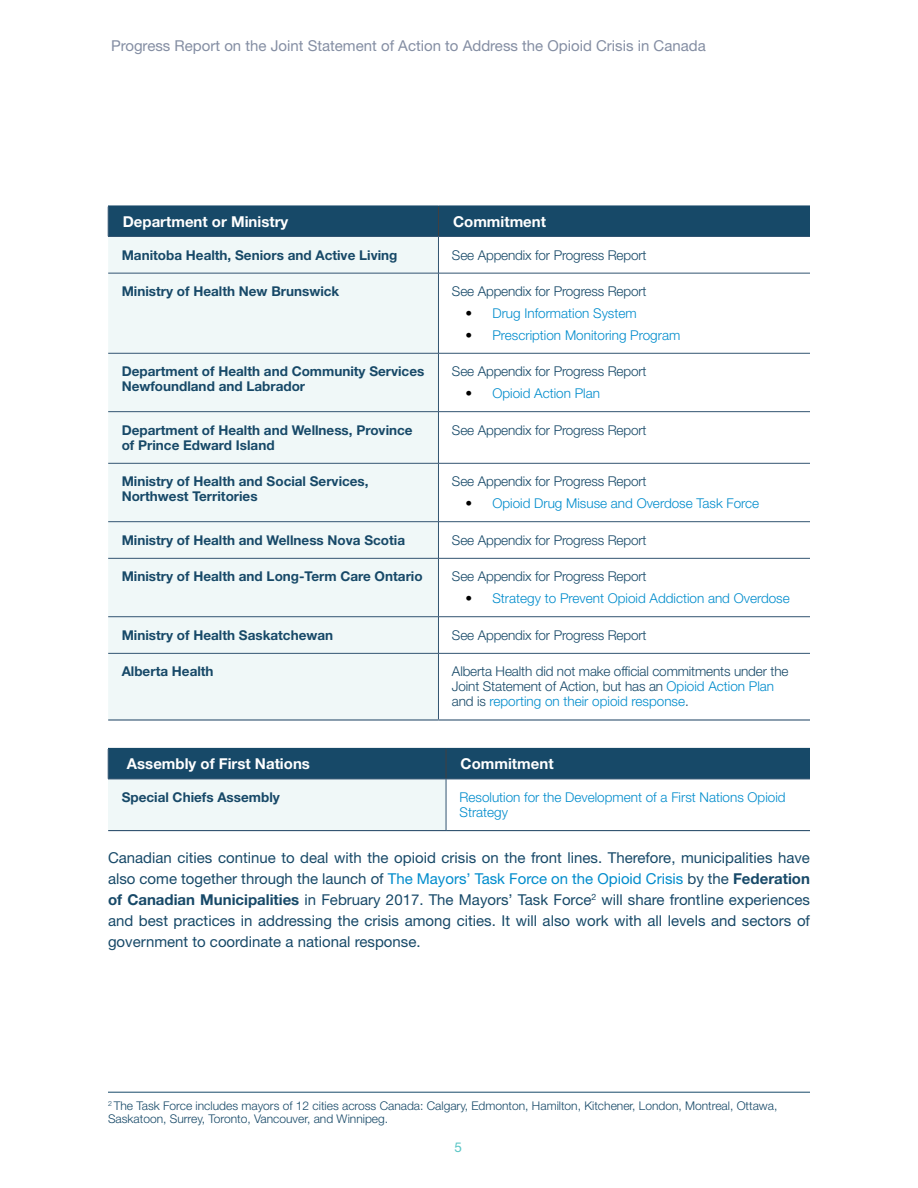
<style>
.page{position:relative;width:918px;height:1188px;background:#fff}
.page>*{position:absolute;margin:0;border:0;box-sizing:border-box;transform-origin:0 0}
.t1{font:15px/21px "Helvetica Neue LT Std";color:#174968;text-align:justify}
.t2{font:15px "Helvetica Neue LT Std";color:#848ea3}
.t3{font:700 15px "Helvetica Neue LT Std";color:#fff}
.t4{font:700 13.5px/15px "Helvetica Neue LT Std";color:#174968}
.t5{font:300 13.5px/15px "Helvetica Neue LT Std";letter-spacing:-.01em;color:#174968}
.t6{font:300 13.5px/15px "Helvetica Neue LT Std";color:#008ccc}
.t7{font:13.5px "Helvetica Neue LT Std";color:#59c5c5}
.t8{font:300 12px/13.5px "Helvetica Neue LT Std";color:#174968}
.s1{font-weight:100;color:#000}
.s2{color:#008ccc}
.s3{font-weight:700}
</style>
<div class="page">
<div style="left:108px;top:237px;width:330px;height:482px;background:#f0f8f8"></div>
<svg style="left:439px;top:272px;width:371px;height:381px"></svg>
<hr style="left:108px;top:205px;width:330px;height:2px;background:#174968">
<hr style="left:438px;top:205px;width:372px;height:2px;background:#174968">
<div style="left:108px;top:206px;width:702px;height:30px;background:#174968"></div>
<hr style="left:108px;top:236px;width:330px;height:1px;background:#325471">
<hr style="left:438px;top:236px;width:372px;height:1px;background:#325471">
<hr style="left:438px;top:237px;width:1px;height:36px;background:#325471">
<hr style="left:108px;top:273px;width:330px;height:1px;background:#325471">
<hr style="left:438px;top:273px;width:372px;height:1px;background:#325471">
<hr style="left:438px;top:273px;width:1px;height:80px;background:#325471">
<hr style="left:108px;top:353px;width:330px;height:1px;background:#325471">
<hr style="left:438px;top:353px;width:372px;height:1px;background:#325471">
<hr style="left:438px;top:353px;width:1px;height:58px;background:#325471">
<hr style="left:108px;top:411px;width:330px;height:1px;background:#325471">
<hr style="left:438px;top:411px;width:372px;height:1px;background:#325471">
<hr style="left:438px;top:412px;width:1px;height:51px;background:#325471">
<hr style="left:108px;top:463px;width:330px;height:1px;background:#325471">
<hr style="left:438px;top:463px;width:372px;height:1px;background:#325471">
<hr style="left:438px;top:463px;width:1px;height:59px;background:#325471">
<hr style="left:108px;top:521px;width:330px;height:1px;background:#325471">
<hr style="left:438px;top:521px;width:372px;height:1px;background:#325471">
<hr style="left:438px;top:522px;width:1px;height:36px;background:#325471">
<hr style="left:108px;top:558px;width:330px;height:1px;background:#325471">
<hr style="left:438px;top:558px;width:372px;height:1px;background:#325471">
<hr style="left:438px;top:559px;width:1px;height:58px;background:#325471">
<hr style="left:108px;top:616px;width:330px;height:1px;background:#325471">
<hr style="left:438px;top:616px;width:372px;height:1px;background:#325471">
<hr style="left:438px;top:617px;width:1px;height:36px;background:#325471">
<hr style="left:108px;top:653px;width:330px;height:1px;background:#325471">
<hr style="left:438px;top:653px;width:372px;height:1px;background:#325471">
<hr style="left:438px;top:654px;width:1px;height:65px;background:#325471">
<hr style="left:108px;top:719px;width:330px;height:2px;background:#325471">
<hr style="left:438px;top:719px;width:372px;height:2px;background:#325471">
<div style="left:109px;top:749px;width:701px;height:30px;background:#174968"></div>
<div style="left:108px;top:779px;width:338px;height:52px;background:#f0f8f8"></div>
<hr style="left:446px;top:749px;width:1px;height:30px;background:#414042">
<hr style="left:108px;top:748px;width:338px;height:1px;background:#174968">
<hr style="left:446px;top:748px;width:364px;height:1px;background:#174968">
<hr style="left:108px;top:749px;width:1px;height:30px;background:#325471">
<hr style="left:108px;top:779px;width:338px;height:1px;background:#325471">
<hr style="left:446px;top:779px;width:364px;height:1px;background:#325471">
<hr style="left:446px;top:779px;width:1px;height:51px;background:#325471">
<hr style="left:108px;top:830px;width:338px;height:1px;background:#325471">
<hr style="left:446px;top:830px;width:364px;height:1px;background:#325471">
<hr style="left:108px;top:1092px;width:702px;height:1px;background:#174968">
<p class="t2" style="left:111px;top:37px;width:596px">Progress Report on the Joint Statement of Action to Address the Opioid Crisis in Canada</p>
<p class="t3" style="left:123px;top:212px;width:167px">Department or Ministry</p>
<p class="t3" style="left:453px;top:212px;width:94px">Commitment</p>
<p class="t4" style="left:122px;top:247px;width:277px">Manitoba Health, Seniors and Active Living</p>
<p class="t5" style="left:452px;top:247px;width:196px">See Appendix for Progress Report</p>
<p class="t4" style="left:122px;top:284px;width:219px">Ministry of Health New Brunswick</p>
<p class="t5" style="left:452px;top:284px;width:196px">See Appendix for Progress Report</p>
<p class="t6" style="left:465px;top:305px;width:173px"><span class="s1">•</span> Drug Information System</p>
<p class="t6" style="left:465px;top:327px;width:216px"><span class="s1">•</span> Prescription Monitoring Program</p>
<p class="t4" style="left:122px;top:364px;width:304px">Department of Health and Community Services<br>Newfoundland and Labrador</p>
<p class="t5" style="left:452px;top:364px;width:196px">See Appendix for Progress Report</p>
<p class="t6" style="left:465px;top:386px;width:136px"><span class="s1">•</span> Opioid Action Plan</p>
<p class="t4" style="left:122px;top:422px;width:292px">Department of Health and Wellness, Province of Prince Edward Island</p>
<p class="t5" style="left:452px;top:422px;width:196px">See Appendix for Progress Report</p>
<p class="t4" style="left:122px;top:474px;width:248px">Ministry of Health and Social Services,<br>Northwest Territories</p>
<p class="t5" style="left:452px;top:474px;width:196px">See Appendix for Progress Report</p>
<p class="t6" style="left:465px;top:496px;width:295px"><span class="s1">•</span> Opioid Drug Misuse and Overdose Task Force</p>
<p class="t4" style="left:122px;top:532px;width:285px">Ministry of Health and Wellness Nova Scotia</p>
<p class="t5" style="left:452px;top:532px;width:196px">See Appendix for Progress Report</p>
<p class="t4" style="left:122px;top:569px;width:302px">Ministry of Health and Long-Term Care Ontario</p>
<p class="t5" style="left:452px;top:569px;width:196px">See Appendix for Progress Report</p>
<p class="t6" style="left:465px;top:591px;width:326px"><span class="s1">•</span> Strategy to Prevent Opioid Addiction and Overdose</p>
<p class="t4" style="left:122px;top:627px;width:213px">Ministry of Health Saskatchewan</p>
<p class="t5" style="left:452px;top:627px;width:196px">See Appendix for Progress Report</p>
<p class="t4" style="left:122px;top:664px;width:93px">Alberta Health</p>
<p class="t5" style="left:452px;top:664px;width:338px">Alberta Health did not make official commitments under the<br>Joint Statement of Action, but has an <span class="s2">Opioid Action Plan </span>and is <span class="s2">reporting on their opioid response</span>.</p>
<p class="t3" style="left:127px;top:754px;width:185px">Assembly of First Nations</p>
<p class="t3" style="left:461px;top:754px;width:94px">Commitment</p>
<p class="t4" style="left:122px;top:789px;width:160px">Special Chiefs Assembly</p>
<p class="t6" style="left:460px;top:789px;width:328px">Resolution for the Development of a First Nations Opioid<br>Strategy</p>
<p class="t1" style="left:108px;top:847px;width:704px">Canadian cities continue to deal with the opioid crisis on the front lines. Therefore, municipalities have also come together through the launch of <span class="s2">The Mayors’ Task Force on the Opioid Crisis</span> by the <span class="s3">Federation of Canadian Municipalities</span> in February 2017. The Mayors’ Task Force<sup>2</sup> will share frontline experiences and best practices in addressing the crisis among cities. It will also work with all levels and sectors of government to coordinate a national response.</p>
<p class="t8" style="left:108px;top:1098px;width:671px"><sup>2</sup> The Task Force includes mayors of 12 cities across Canada: Calgary, Edmonton, Hamilton, Kitchener, London, Montreal, Ottawa,<br>Saskatoon, Surrey, Toronto, Vancouver, and Winnipeg.</p>
<p class="t7" style="left:454px;top:1139px;width:9px">5</p>
</div>
